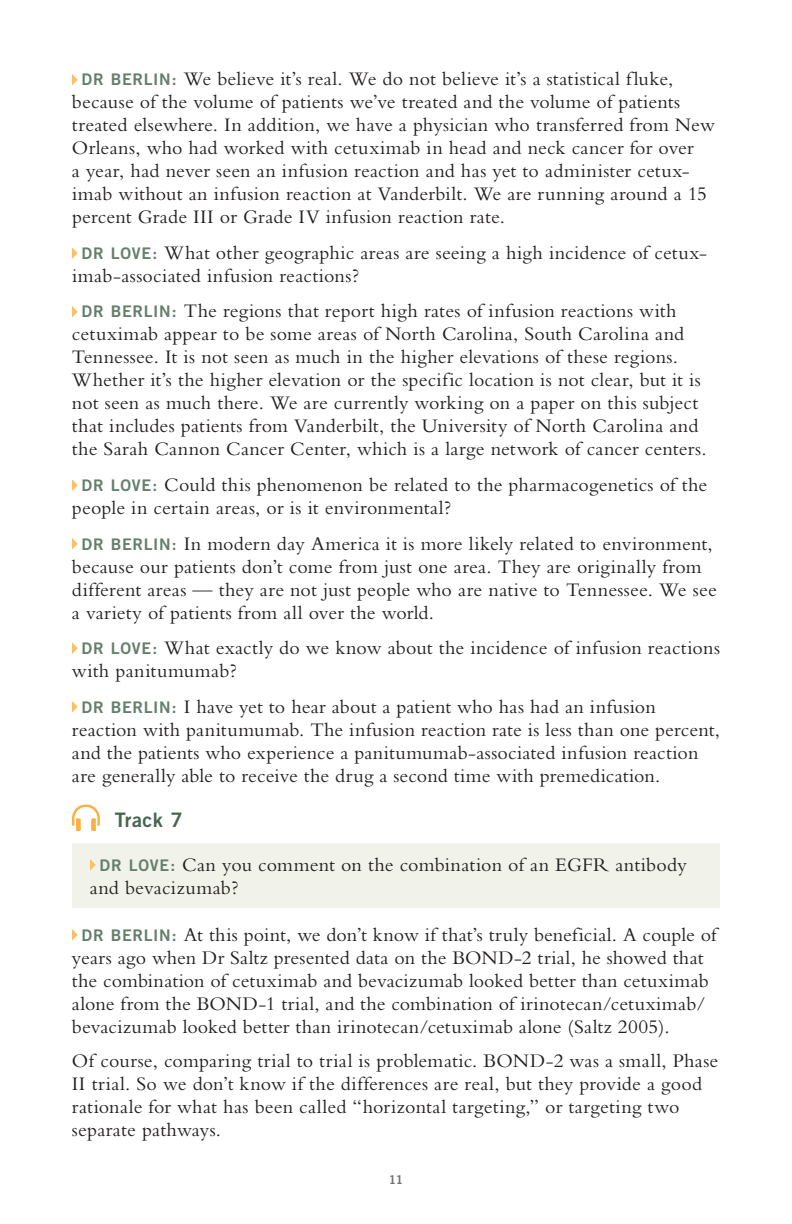
<style>
.page{position:relative;width:792px;height:1224px;background:#fff}
.page>*{position:absolute;margin:0;border:0;box-sizing:border-box;transform-origin:0 0}
.t1{font:20px/23px "Bembo RTP Std";letter-spacing:.01em;color:#231f20}
.t2{font:20px "Trade Gothic LT Std Bd 2";letter-spacing:.015em;color:#476650}
.t3{font:12px "Trade Gothic LT Std Bd 2";color:#717074}
.s1{font-family:"Trade Gothic LT Std Bd 2";font-size:16px;color:#63806b}
</style>
<div class="page">
<div style="left:72px;top:843px;width:648px;height:65px;background:#f1f3eb"></div>
<svg style="left:72px;top:74px;width:6px;height:11px"></svg>
<svg style="left:72px;top:247px;width:6px;height:12px"></svg>
<svg style="left:72px;top:306px;width:6px;height:11px"></svg>
<svg style="left:72px;top:479px;width:6px;height:12px"></svg>
<svg style="left:72px;top:538px;width:6px;height:12px"></svg>
<svg style="left:72px;top:642px;width:6px;height:12px"></svg>
<svg style="left:72px;top:701px;width:6px;height:12px"></svg>
<svg style="left:72px;top:805px;width:28px;height:26px"></svg>
<svg style="left:90px;top:859px;width:6px;height:12px"></svg>
<svg style="left:72px;top:929px;width:6px;height:12px"></svg>
<p class="t1" style="left:72px;top:67px;width:644px;text-indent:10px"><span class="s1">DR BERLIN:</span> We believe it’s real. We do not believe it’s a statistical fluke, because of the volume of patients we’ve treated and the volume of patients treated elsewhere. In addition, we have a physician who transferred from New Orleans, who had worked with cetuximab in head and neck cancer for over<br>a year, had never seen an infusion reaction and has yet to administer cetux&shy;imab without an infusion reaction at Vanderbilt. We are running around a 15 percent Grade III or Grade IV infusion reaction rate.</p>
<p class="t1" style="left:72px;top:241px;width:636px;text-indent:10px"><span class="s1">DR LOVE:</span> What other geographic areas are seeing a high incidence of cetux&shy;imab-associated infusion reactions?</p>
<p class="t1" style="left:72px;top:299px;width:636px;text-indent:10px"><span class="s1">DR BERLIN:</span> The regions that report high rates of infusion reactions with cetuximab appear to be some areas of North Carolina, South Carolina and Tennessee. It is not seen as much in the higher elevations of these regions.<br>Whether it’s the higher elevation or the specific location is not clear, but it is not seen as much there. We are currently working on a paper on this subject that includes patients from Vanderbilt, the University of North Carolina and the Sarah Cannon Cancer Center, which is a large network of cancer centers.</p>
<p class="t1" style="left:72px;top:473px;width:637px;text-indent:10px"><span class="s1">DR LOVE:</span> Could this phenomenon be related to the pharmacogenetics of the people in certain areas, or is it environmental?</p>
<p class="t1" style="left:72px;top:531px;width:646px;text-indent:10px"><span class="s1">DR BERLIN:</span> In modern day America it is more likely related to environment, because our patients don’t come from just one area. They are originally from different areas — they are not just people who are native to Tennessee. We see a variety of patients from all over the world.</p>
<p class="t1" style="left:72px;top:636px;width:650px;text-indent:10px"><span class="s1">DR LOVE:</span> What exactly do we know about the incidence of infusion reactions with panitumumab?</p>
<p class="t1" style="left:72px;top:694px;width:650px;text-indent:10px"><span class="s1">DR BERLIN:</span> I have yet to hear about a patient who has had an infusion reaction with panitumumab. The infusion reaction rate is less than one percent, and the patients who experience a panitumumab-associated infusion reaction are generally able to receive the drug a second time with premedication.</p>
<p class="t2" style="left:115px;top:807px;width:69px">Track 7</p>
<p class="t1" style="left:90px;top:852px;width:598px;text-indent:10px"><span class="s1">DR LOVE:</span> Can you comment on the combination of an EGFR antibody and bevacizumab?</p>
<p class="t1" style="left:72px;top:923px;width:646px;text-indent:10px"><span class="s1">DR BERLIN:</span> At this point, we don’t know if that’s truly beneficial. A couple of years ago when Dr Saltz presented data on the BOND-2 trial, he showed that the combination of cetuximab and bevacizumab looked better than cetuximab alone from the BOND-1 trial, and the combination of irinotecan/cetuximab/ bevacizumab looked better than irinotecan/cetuximab alone (Saltz 2005).</p>
<p class="t1" style="left:72px;top:1049px;width:648px">Of course, comparing trial to trial is problematic. BOND-2 was a small, Phase II trial. So we don’t know if the differences are real, but they provide a good rationale for what has been called “horizontal targeting,” or targeting two separate pathways.</p>
<p class="t3" style="left:389px;top:1172px;width:16px">11</p>
</div>
